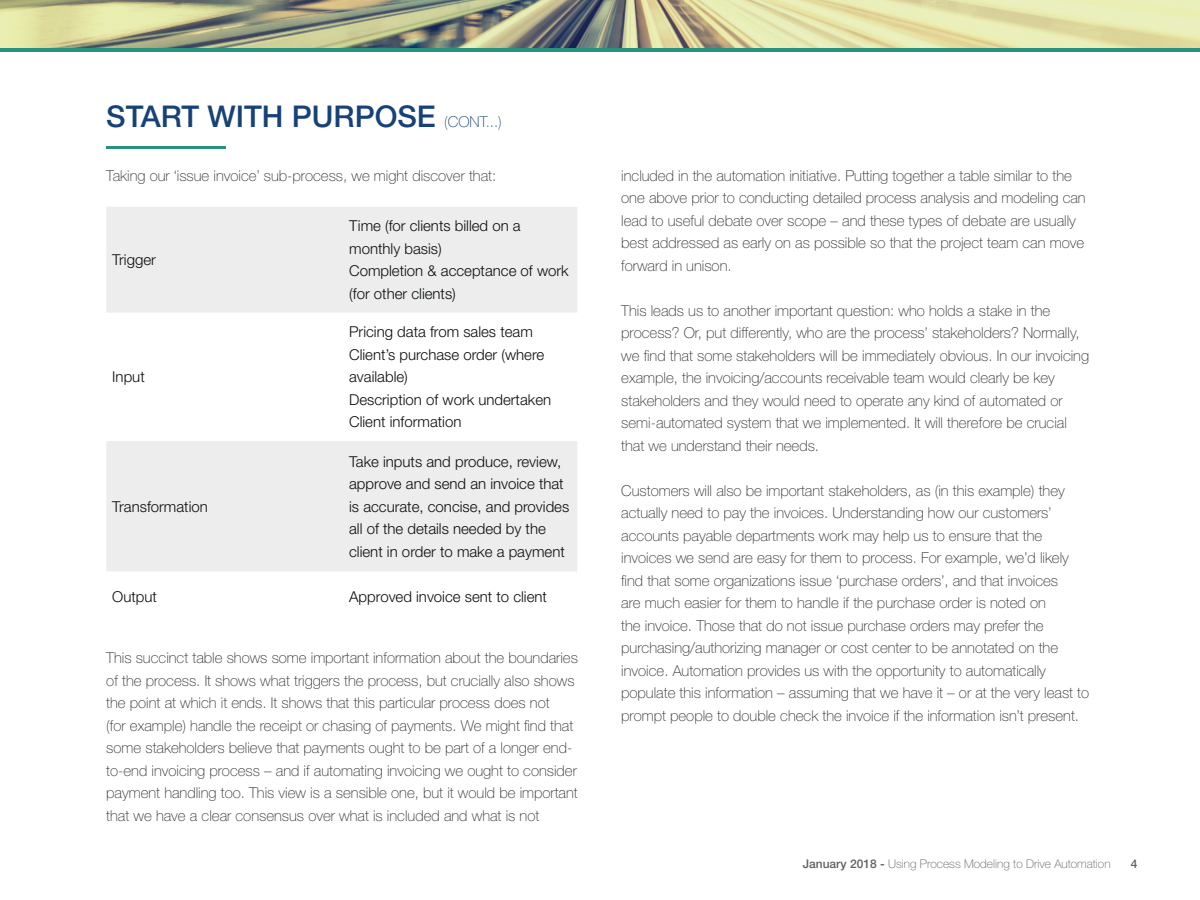
<style>
.page{position:relative;width:1200px;height:900px;background:#fff}
.page>*{position:absolute;margin:0;border:0;box-sizing:border-box;transform-origin:0 0}
.t1{font:500 30px "Helvetica Neue LT Std";color:#174278}
.t2{font:100 15px/22.5px "Helvetica Neue LT Std";color:#292d2f}
.t3{font:300 15px/22.5px "Helvetica Neue LT Std";color:#0b0e11}
.t4{font:100 12px "Helvetica Neue LT Std";color:#5d6162}
.t5{font:500 12px "Helvetica Neue LT Std";color:#5d6162}
.s1{font-weight:100;font-size:15px}
.s2{font-weight:500}
</style>
<div class="page">
<div style="left:0;top:0;width:1200px;height:51px;background:linear-gradient(to right,#29927f,#29927f)"></div>
<hr style="left:106px;top:146px;width:120px;height:2px;background:#29927f">
<img style="left:0;top:0;width:1200px;height:47px">
<div style="left:106px;top:207px;width:471px;height:106px;background:#ecedec"></div>
<div style="left:106px;top:441px;width:471px;height:130px;background:#ecedec"></div>
<h1 class="t1" style="left:106px;top:99px;width:397px">START WITH PURPOSE <span class="s1">(CONT...)</span></h1>
<p class="t2" style="left:106px;top:164px;width:391px">Taking our ‘issue invoice’ sub-process, we might discover that:</p>
<p class="t3" style="left:112px;top:248px;width:45px">Trigger</p>
<p class="t3" style="left:112px;top:365px;width:34px">Input</p>
<p class="t3" style="left:112px;top:495px;width:97px">Transformation</p>
<p class="t3" style="left:349px;top:214px;width:221px">Time (for clients billed on a monthly basis)<br>Completion &amp; acceptance of work (for other clients)</p>
<p class="t3" style="left:349px;top:320px;width:203px">Pricing data from sales team<br>Client’s purchase order (where available)<br>Description of work undertaken<br>Client information</p>
<p class="t3" style="left:349px;top:450px;width:222px">Take inputs and produce, review, approve and send an invoice that is accurate, concise, and provides all of the details needed by the client in order to make a payment</p>
<p class="t3" style="left:112px;top:585px;width:46px">Output</p>
<p class="t3" style="left:349px;top:585px;width:199px">Approved invoice sent to client</p>
<p class="t2" style="left:106px;top:646px;width:473px">This succinct table shows some important information about the boundaries of the process. It shows what triggers the process, but crucially also shows the point at which it ends. It shows that this particular process does not<br>(for example) handle the receipt or chasing of payments. We might find that some stakeholders believe that payments ought to be part of a longer end&shy;to-end invoicing process – and if automating invoicing we ought to consider payment handling too. This view is a sensible one, but it would be important that we have a clear consensus over what is included and what is not</p>
<p class="t2" style="left:621px;top:164px;width:466px">included in the automation initiative. Putting together a table similar to the one above prior to conducting detailed process analysis and modeling can lead to useful debate over scope – and these types of debate are usually best addressed as early on as possible so that the project team can move forward in unison.</p>
<p class="t2" style="left:621px;top:299px;width:469px">This leads us to another important question: who holds a stake in the process? Or, put differently, who are the process’ stakeholders? Normally, we find that some stakeholders will be immediately obvious. In our invoicing example, the invoicing/accounts receivable team would clearly be key stakeholders and they would need to operate any kind of automated or semi-automated system that we implemented. It will therefore be crucial that we understand their needs.</p>
<p class="t2" style="left:621px;top:479px;width:469px">Customers will also be important stakeholders, as (in this example) they actually need to pay the invoices. Understanding how our customers’ accounts payable departments work may help us to ensure that the invoices we send are easy for them to process. For example, we’d likely find that some organizations issue ‘purchase orders’, and that invoices<br>are much easier for them to handle if the purchase order is noted on<br>the invoice. Those that do not issue purchase orders may prefer the purchasing/authorizing manager or cost center to be annotated on the invoice. Automation provides us with the opportunity to automatically populate this information – assuming that we have it – or at the very least to prompt people to double check the invoice if the information isn’t present.</p>
<p class="t4" style="left:803px;top:857px;width:309px"><span class="s2">January 2018 -</span> Using Process Modeling to Drive Automation</p>
<p class="t5" style="left:1131px;top:857px;width:8px">4</p>
</div>
